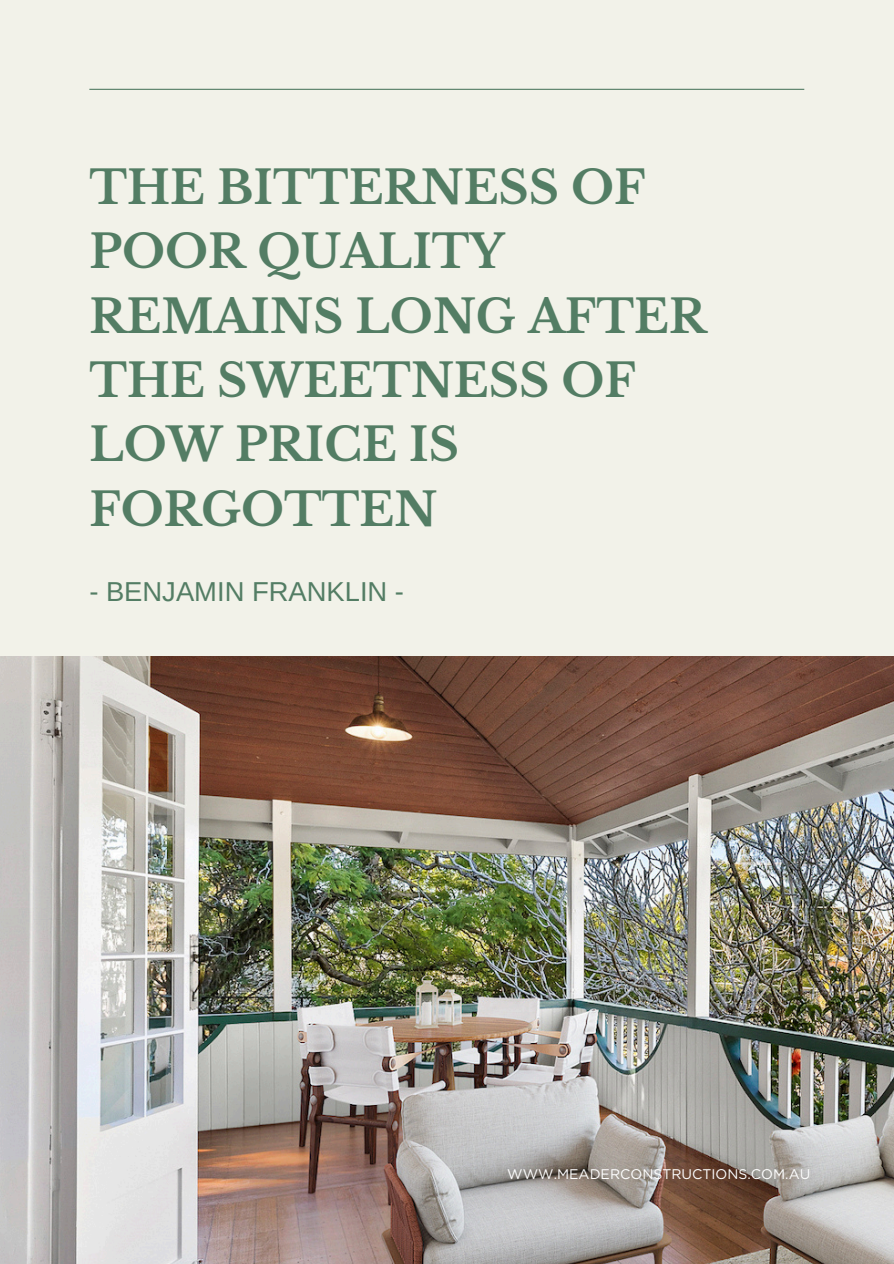
<style>
.page{position:relative;width:894px;height:1264px;background:#fff}
.page>*{position:absolute;margin:0;border:0;box-sizing:border-box;transform-origin:0 0}
.t1{font:700 45.6px/64.3px "Libre Baskerville";color:#537d64}
.t2{font:27.3px "Arimo";color:#537d64}
.t3{font:13.95px "Gotham";color:#fff}
</style>
<div class="page">
<div style="left:0;top:0;width:893px;height:1263px;background:#f2f2e9"></div>
<img style="left:0;top:656px;width:893px;height:607px">
<hr style="left:89px;top:89px;width:715px;height:1px;background:#537d64">
<h2 class="t1" style="left:89px;top:156px;width:618px">THE BITTERNESS OF<br>POOR QUALITY<br>REMAINS LONG AFTER<br>THE SWEETNESS OF<br>LOW PRICE IS<br>FORGOTTEN</h2>
<p class="t2" style="left:89px;top:576px;width:316px">- BENJAMIN FRANKLIN -</p>
<p class="t3" style="left:507px;top:1165px;width:304px">WWW.MEADERCONSTRUCTIONS.COM.AU</p>
</div>
